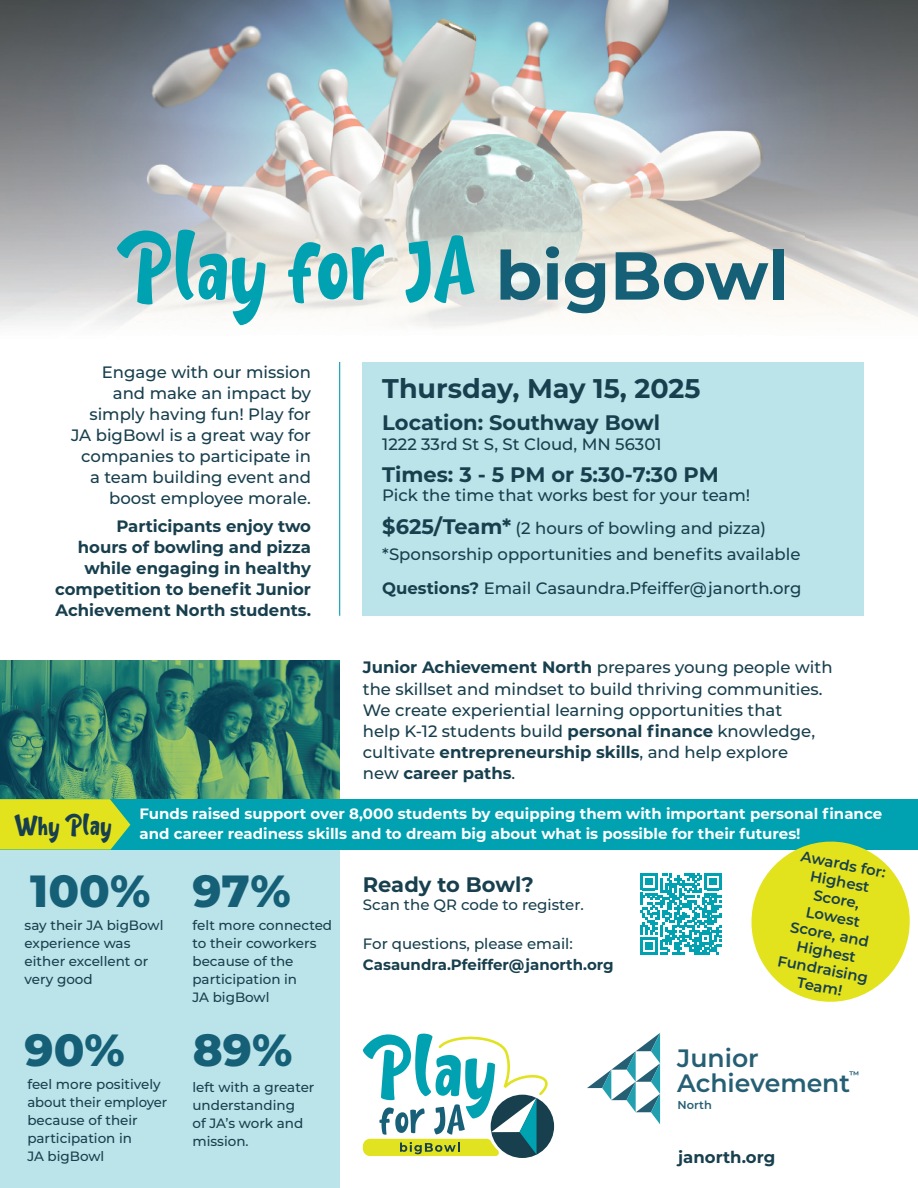
<style>
.page{position:relative;width:918px;height:1188px;background:#fff}
.page>*{position:absolute;margin:0;border:0;box-sizing:border-box;transform-origin:0 0}
.t1{font:87.45px "Gula FREE";color:#00a2b2}
.t2{font:800 45px "Montserrat";color:#166077}
.t3{font:700 27px "Montserrat";color:#183f4d}
.t4{font:27px "Gula FREE";color:#183f4d}
.t5{font:600 25.2px/25.2px "Montserrat";letter-spacing:-.005em;color:#265f74}
.t6{font:700 21px "Montserrat";color:#183f4d}
.t7{font:500 16.5px/21px "Montserrat";color:#183f4d}
.t8{font:700 16.5px/21px "Montserrat";color:#183f4d;text-align:right}
.t9{font:700 15px/19.5px "Montserrat";color:#fff}
.t10{font:500 15px "Montserrat";color:#183f4d}
.t11{font:700 15px "Montserrat";color:#183f4d}
.t12{font:600 14.85px/17.9px "Montserrat";color:#183f4d;text-align:center}
.t13{font:500 13.5px/18px "Montserrat";color:#183f4d}
.t14{font:600 11.4px "Montserrat";color:#265f74}
.t15{font:600 9.6px "Montserrat";color:#265f74}
.s1{font-family:"Montserrat";font-weight:700;font-size:67.65px;color:#166077}
.s2{font-weight:700;font-size:21px}
.s3{font-weight:700}
</style>
<div class="page">
<div style="left:0;top:835px;width:339px;height:353px;background:#bbe3ea"></div>
<img style="left:0;top:0;width:918px;height:242px">
<img style="left:120px;top:232px;width:685px;height:96px">
<hr style="left:339px;top:362px;width:1px;height:254px;background:#00a2b2">
<div style="left:363px;top:362px;width:501px;height:254px;background:#bbe3ea"></div>
<img style="left:0;top:661px;width:339px;height:138px">
<svg style="left:363px;top:1034px;width:191px;height:122px"></svg>
<svg style="left:587px;top:1033px;width:73px;height:91px"></svg>
<div style="left:0;top:799px;width:918px;height:51px;background:#00a2b2"></div>
<svg style="left:0;top:799px;width:130px;height:51px"></svg>
<svg style="left:751px;top:841px;width:159px;height:161px"></svg>
<svg style="left:640px;top:873px;width:82px;height:82px"></svg>
<h1 class="t1" style="left:119px;top:224px;width:671px">Play for JA <span class="s1">bigBowl</span></h1>
<p class="t7" style="left:71px;top:361px;width:241px;text-align:right">Engage with our mission and make an impact by simply having fun! Play for<br>JA bigBowl is a great way for companies to participate in a team building event and boost employee morale.</p>
<p class="t8" style="left:55px;top:514px;width:257px">Participants enjoy two<br>hours of bowling and pizza while engaging in healthy competition to benefit Junior<br>Achievement North students.</p>
<h3 class="t3" style="left:382px;top:369px;width:320px">Thursday, May 15, 2025</h3>
<p class="t6" style="left:382px;top:407px;width:279px">Location: Southway Bowl</p>
<p class="t7" style="left:382px;top:433px;width:281px">1222 33rd St S, St Cloud, MN 56301</p>
<p class="t6" style="left:382px;top:459px;width:338px">Times: 3 - 5 PM or 5:30-7:30 PM</p>
<p class="t7" style="left:382px;top:479px;width:385px;line-height:32.2px">Pick the time that works best for your team! <span class="s2">$625/Team*</span> (2 hours of bowling and pizza)</p>
<p class="t7" style="left:382px;top:536px;width:421px;line-height:34.5px">*Sponsorship opportunities and benefits available<br><span class="s3">Questions?</span> Email Casaundra.Pfeiffer@janorth.org</p>
<p class="t7" style="left:363px;top:656px;width:471px"><span class="s3">Junior Achievement North</span> prepares young people with the skillset and mindset to build thriving communities.<br>We create experiential learning opportunities that<br>help K-12 students build <span class="s3">personal finance</span> knowledge, cultivate <span class="s3">entrepreneurship skills</span>, and help explore<br>new <span class="s3">career paths</span>.</p>
<p class="t9" style="left:140px;top:803px;width:744px">Funds raised support over 8,000 students by equipping them with important personal finance and career readiness skills and to dream big about what is possible for their futures!</p>
<h2 class="t2" style="left:30px;top:858px;width:262px">100% 97%</h2>
<h3 class="t4" style="left:14px;top:811px;width:100px">Why Play</h3>
<p class="t12" style="left:800px;top:846px;width:93px;rotate:11deg">Awards for:<br>Highest<br>Score,<br>Lowest<br>Score, and<br>Highest<br>Fundraising<br>Team!</p>
<p class="t6" style="left:363px;top:870px;width:172px">Ready to Bowl?</p>
<p class="t10" style="left:363px;top:895px;width:222px">Scan the QR code to register.</p>
<p class="t10" style="left:363px;top:933px;width:211px">For questions, please email:</p>
<p class="t11" style="left:363px;top:954px;width:252px">Casaundra.Pfeiffer@janorth.org</p>
<p class="t13" style="left:25px;top:915px;width:140px">say their JA bigBowl experience was either excellent or very good</p>
<p class="t13" style="left:192px;top:915px;width:141px">felt more connected to their coworkers because of the participation in<br>JA bigBowl</p>
<h2 class="t2" style="left:25px;top:1017px;width:102px">90%</h2>
<h2 class="t2" style="left:193px;top:1017px;width:101px">89%</h2>
<p class="t13" style="left:27px;top:1075px;width:141px">feel more positively about their employer because of their participation in<br>JA bigBowl</p>
<p class="t13" style="left:192px;top:1078px;width:123px">left with a greater understanding<br>of JA’s work and mission.</p>
<h3 class="t5" style="left:677px;top:1044px;width:174px">Junior<br>Achievement</h3>
<p class="t14" style="left:678px;top:1097px;width:36px">North</p>
<p class="t15" style="left:850px;top:1068px;width:11px">™</p>
<p class="t8" style="left:678px;top:1146px;width:99px">janorth.org</p>
</div>
